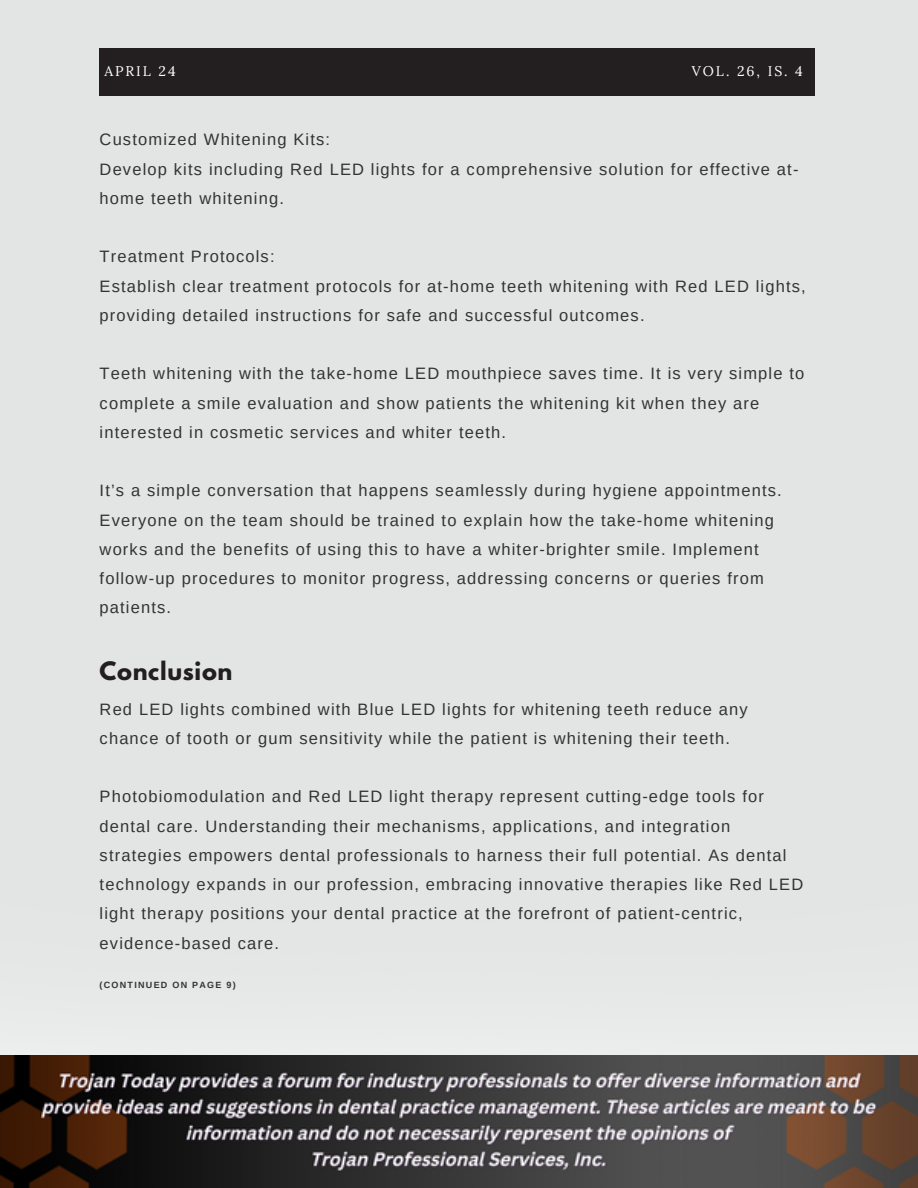
<style>
.page{position:relative;width:918px;height:1188px;background:#e2e5e4}
.page>*{position:absolute;margin:0;border:0;box-sizing:border-box;transform-origin:0 0}
.t1{font:700 22.5px "League Spartan";letter-spacing:.03em;color:#231e20}
.t2{font:16.5px/29.2px "Arimo";letter-spacing:.07em;color:#323432}
.t3{font:13.95px "Lora";letter-spacing:.14em;color:#fff}
.t4{font:700 9px "Arimo";letter-spacing:.14em;color:#323432}
</style>
<div class="page">
<div style="left:99px;top:49px;width:715px;height:46px;background:#231e20"></div>
<img style="left:0;top:1055px;width:918px;height:133px">
<p class="t3" style="left:104px;top:62px;width:73px">APRIL 24</p>
<p class="t3" style="left:692px;top:62px;width:113px">VOL. 26, IS. 4</p>
<p class="t2" style="left:100px;top:125px;width:700px">Customized Whitening Kits:<br>Develop kits including Red LED lights for a comprehensive solution for effective at&shy;home teeth whitening.</p>
<p class="t2" style="left:100px;top:242px;width:708px">Treatment Protocols:<br>Establish clear treatment protocols for at-home teeth whitening with Red LED lights, providing detailed instructions for safe and successful outcomes.</p>
<p class="t2" style="left:100px;top:359px;width:706px">Teeth whitening with the take-home LED mouthpiece saves time. It is very simple to complete a smile evaluation and show patients the whitening kit when they are interested in cosmetic services and whiter teeth.</p>
<p class="t2" style="left:100px;top:476px;width:684px">It’s a simple conversation that happens seamlessly during hygiene appointments.<br>Everyone on the team should be trained to explain how the take-home whitening works and the benefits of using this to have a whiter-brighter smile. Implement follow-up procedures to monitor progress, addressing concerns or queries from patients.</p>
<h1 class="t1" style="left:100px;top:660px;width:134px">Conclusion</h1>
<p class="t2" style="left:100px;top:694px;width:650px">Red LED lights combined with Blue LED lights for whitening teeth reduce any chance of tooth or gum sensitivity while the patient is whitening their teeth.</p>
<p class="t2" style="left:100px;top:782px;width:705px">Photobiomodulation and Red LED light therapy represent cutting-edge tools for dental care. Understanding their mechanisms, applications, and integration strategies empowers dental professionals to harness their full potential. As dental technology expands in our profession, embracing innovative therapies like Red LED light therapy positions your dental practice at the forefront of patient-centric, evidence-based care.</p>
<p class="t4" style="left:100px;top:980px;width:138px">(CONTINUED ON PAGE 9)</p>
</div>
